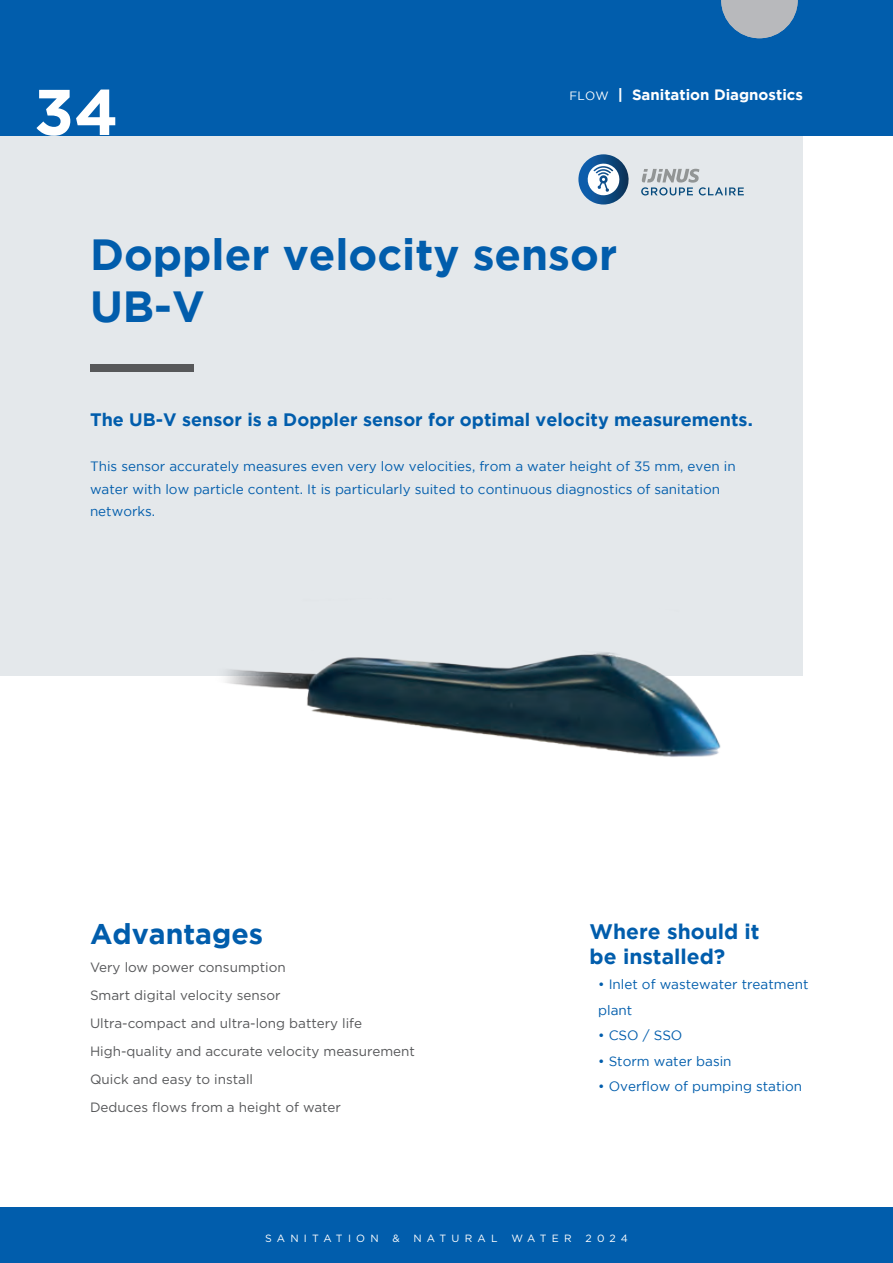
<style>
.page{position:relative;width:893px;height:1263px;background:#fff}
.page>*{position:absolute;margin:0;border:0;box-sizing:border-box;transform-origin:0 0}
.t1{font:700 64.5px "Gotham";color:#fff}
.t2{font:700 43.5px/52.2px "Gotham";color:#015dac}
.t3{font:700 28.5px "Gotham";color:#015dac}
.t4{font:700 21px/25.2px "Gotham";color:#015dac}
.t5{font:700 18px "Gotham";color:#015dac}
.t6{font:700 15px "Gotham";color:#fff}
.t7{font:13.5px/22.5px "Gotham";color:#015dac}
.t8{font:13.5px/28px "Gotham";color:#57585a}
.t9{font:10.5px "Gotham";color:#fff}
.t10{font:10.5px "Gotham";letter-spacing:.5em;color:#fff}
.t11{font:10.5px "Gotham";letter-spacing:.41em;color:#fff}
.s1{font-weight:400;font-size:12px}
</style>
<div class="page">
<div style="left:0;top:135px;width:803px;height:540px;background:#e4e8eb"></div>
<div style="left:0;top:0;width:893px;height:135px;background:#015dac"></div>
<div style="left:0;top:1208px;width:893px;height:55px;background:#015dac"></div>
<div style="left:90px;top:364px;width:104px;height:7px;background:#57585a"></div>
<img style="left:202px;top:652px;width:549px;height:105px">
<svg style="left:578px;top:154px;width:51px;height:50px"></svg>
<svg style="left:641px;top:169px;width:103px;height:26px"></svg>
<svg style="left:721px;top:0;width:77px;height:38px"></svg>
<h1 class="t1" style="left:34px;top:75px;width:86px">34</h1>
<p class="t6" style="left:569px;top:86px;width:235px"><span class="s1">FLOW</span> | Sanitation Diagnostics</p>
<h2 class="t2" style="left:90px;top:227px;width:529px">Doppler velocity sensor<br>UB-V</h2>
<h3 class="t5" style="left:90px;top:410px;width:664px">The UB-V sensor is a Doppler sensor for optimal velocity measurements.</h3>
<p class="t7" style="left:90px;top:455px;width:647px">This sensor accurately measures even very low velocities, from a water height of 35 mm, even in water with low particle content. It is particularly suited to continuous diagnostics of sanitation networks.</p>
<h3 class="t3" style="left:90px;top:917px;width:175px">Advantages</h3>
<p class="t8" style="left:90px;top:953px;width:326px">Very low power consumption<br>Smart digital velocity sensor<br>Ultra-compact and ultra-long battery life High-quality and accurate velocity measurement Quick and easy to install<br>Deduces flows from a height of water</p>
<h3 class="t4" style="left:590px;top:918px;width:171px">Where should it be installed?</h3>
<p class="t7" style="left:598px;top:971px;width:212px;line-height:25.5px">• Inlet of wastewater treatment plant</p>
<p class="t7" style="left:598px;top:1024px;width:86px">• CSO / SSO</p>
<p class="t7" style="left:598px;top:1049px;width:135px">• Storm water basin</p>
<p class="t7" style="left:598px;top:1075px;width:205px">• Overflow of pumping station</p>
<p class="t10" style="left:265px;top:1232px;width:115px">SANITATION</p>
<p class="t11" style="left:392px;top:1232px;width:9px">&amp;</p>
<p class="t10" style="left:413px;top:1232px;width:86px">NATURAL</p>
<p class="t11" style="left:511px;top:1232px;width:62px">WATER</p>
<p class="t11" style="left:585px;top:1232px;width:44px">2024</p>
<p class="t9" style="left:344px;top:1232px;width:207px">SANITATION &amp; NA URAL WATER 2024</p>
</div>
